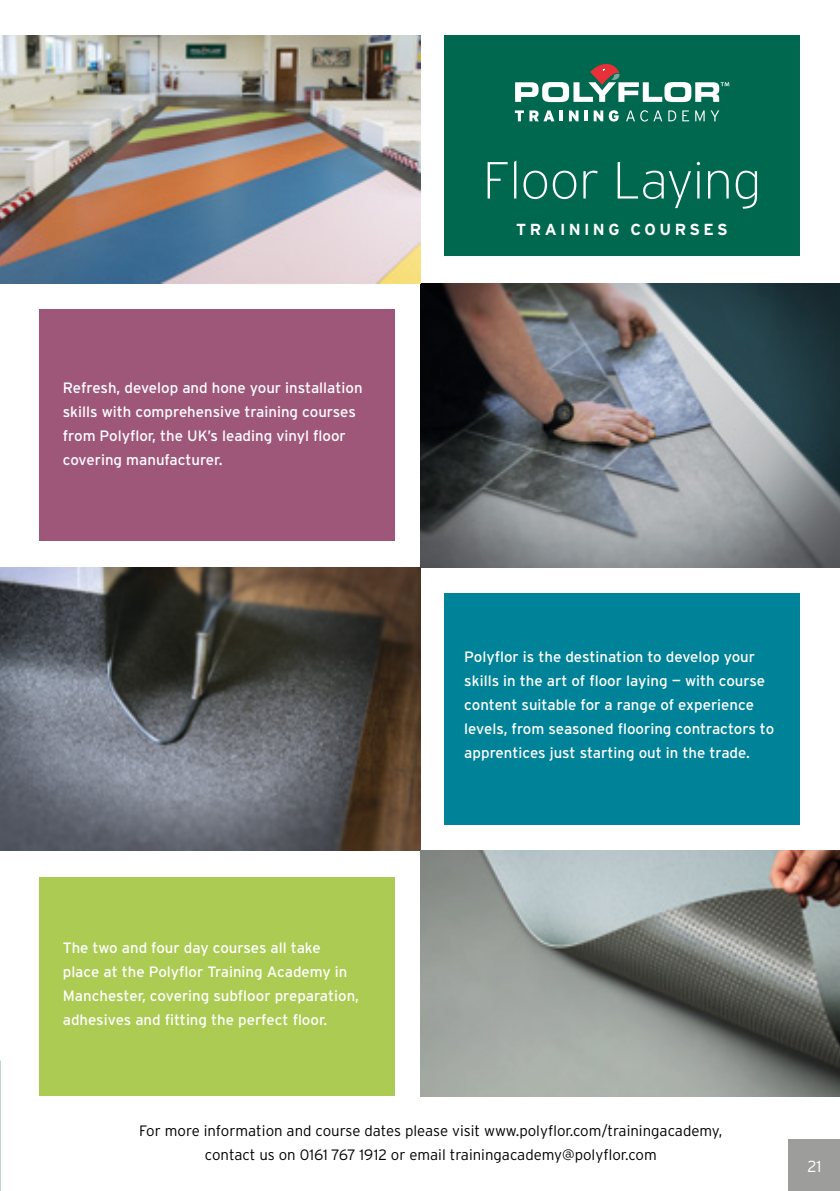
<style>
.page{position:relative;width:840px;height:1191px;background:#fff}
.page>*{position:absolute;margin:0;border:0;box-sizing:border-box;transform-origin:0 0}
.t1{font:200 52px "Interstate";letter-spacing:-.01em;color:#fff}
.t2{font:700 16px "Interstate";letter-spacing:.21em;color:#fff}
.t3{font:300 16px "Interstate";color:#fff}
.t4{font:15px/24px "Interstate";color:#fff}
.t5{font:300 15px/24px "Interstate";color:#000;text-align:center}
</style>
<div class="page">
<div style="left:444px;top:35px;width:355px;height:220px;background:#00684e"></div>
<div style="left:39px;top:877px;width:355px;height:219px;background:#accb53"></div>
<div style="left:444px;top:593px;width:355px;height:231px;background:#008399"></div>
<div style="left:39px;top:309px;width:355px;height:232px;background:#9f5779"></div>
<img style="left:420px;top:283px;width:419px;height:284px">
<img style="left:0;top:567px;width:420px;height:283px">
<img style="left:420px;top:850px;width:419px;height:246px">
<img style="left:0;top:35px;width:420px;height:248px">
<svg style="left:514px;top:110px;width:9px;height:11px"></svg>
<svg style="left:529px;top:110px;width:33px;height:11px"></svg>
<svg style="left:568px;top:110px;width:10px;height:11px"></svg>
<svg style="left:584px;top:110px;width:3px;height:11px"></svg>
<svg style="left:593px;top:110px;width:25px;height:11px"></svg>
<svg style="left:626px;top:110px;width:8px;height:11px"></svg>
<svg style="left:640px;top:110px;width:22px;height:11px"></svg>
<svg style="left:668px;top:110px;width:7px;height:11px"></svg>
<svg style="left:682px;top:110px;width:6px;height:11px"></svg>
<svg style="left:695px;top:110px;width:9px;height:12px"></svg>
<svg style="left:710px;top:110px;width:8px;height:11px"></svg>
<svg style="left:515px;top:64px;width:214px;height:38px"></svg>
<div style="left:788px;top:1140px;width:51px;height:51px;background:#9d9d9c"></div>
<p class="t4" style="left:63px;top:375px;width:301px">Refresh, develop and hone your installation skills with comprehensive training courses from Polyflor, the UK’s leading vinyl floor covering manufacturer.</p>
<h1 class="t1" style="left:482px;top:149px;width:280px">Floor Laying</h1>
<p class="t2" style="left:516px;top:220px;width:213px">TRAINING COURSES</p>
<p class="t4" style="left:464px;top:644px;width:311px">Polyflor is the destination to develop your skills in the art of floor laying — with course content suitable for a range of experience levels, from seasoned flooring contractors to apprentices just starting out in the trade.</p>
<p class="t4" style="left:63px;top:935px;width:298px">The two and four day courses all take place at the Polyflor Training Academy in Manchester, covering subfloor preparation, adhesives and fitting the perfect floor.</p>
<p class="t5" style="left:139px;top:1118px;width:584px">For more information and course dates please visit www.polyflor.com/trainingacademy, contact us on 0161 767 1912 or email trainingacademy@polyflor.com</p>
<p class="t3" style="left:806px;top:1157px;width:16px">21</p>
</div>
